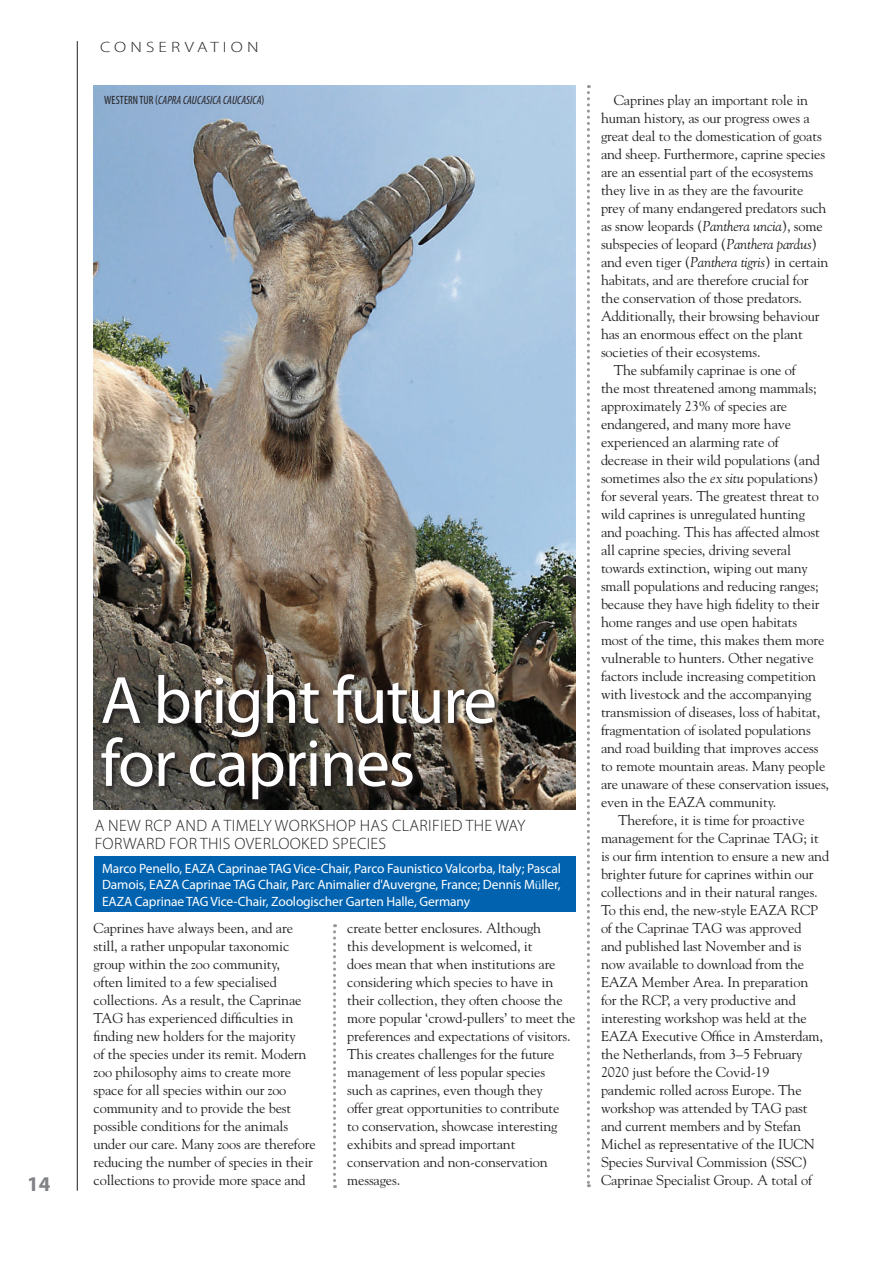
<style>
.page{position:relative;width:893px;height:1263px;background:#fff}
.page>*{position:absolute;margin:0;border:0;box-sizing:border-box;transform-origin:0 0}
.t1{font:67.5px/63px "Myriad Pro";letter-spacing:-.02em;color:#fff}
.t2{font:700 21px "Myriad Pro";color:#808285}
.t3{font:300 16.5px/18px "Myriad Pro";letter-spacing:.02em;color:#231f20}
.t4{font:300 15px "Myriad Pro";letter-spacing:.23em;color:#231f20;scale:1.2 1}
.t5{font:14.25px/18px "Goudy";letter-spacing:-.01em;color:#231f20}
.t6{font:13.5px/16.2px "Myriad Pro";letter-spacing:-.01em;color:#fff;text-align:justify}
.t7{font:italic condensed 12px "Myriad Pro";letter-spacing:.01em;color:#231f20;scale:.94 1}
.s1{font-style:normal}
.s2{font-family:"Goudy"}
.s3{font-style:italic}
</style>
<div class="page">
<hr style="left:77px;top:41px;width:1px;height:1150px;background:#231f20">
<img style="left:94px;top:85px;width:481px;height:724px">
<svg style="left:99px;top:673px;width:403px;height:133px;background:#494239"></svg>
<svg style="left:333px;top:924px;width:3px;height:264px"></svg>
<svg style="left:587px;top:85px;width:3px;height:1102px"></svg>
<div style="left:94px;top:857px;width:481px;height:55px;background:#0163b0"></div>
<h2 class="t2" style="left:27px;top:1170px;width:25px">14</h2>
<p class="t4" style="left:100px;top:38px;width:134px">CONSERVATION</p>
<p class="t7" style="left:104px;top:93px;width:172px"><span class="s1">WESTERN TUR (</span>CAPRA CAUCASICA CAUCASICA<span class="s1">)</span></p>
<h1 class="t1" style="left:100px;top:668px;width:398px">A bright future for caprines</h1>
<p class="t3" style="left:95px;top:817px;width:432px">A NEW RCP AND A TIMELY WORKSHOP HAS CLARIFIED THE WAY<br>FORWARD FOR THIS OVERLOOKED SPECIES</p>
<p class="t6" style="left:102px;top:860px;width:460px">Marco Penello, EAZA Caprinae TAG Vice-Chair, Parco Faunistico Valcorba, Italy; Pascal Damois, EAZA Caprinae TAG Chair, Parc Animalier d'Auvergne, France; Dennis M<span class="s2">ü</span>ller, EAZA Caprinae TAG Vice-Chair, Zoologischer Garten Halle, Germany</p>
<p class="t5" style="left:94px;top:919px;width:224px">Caprines have always been, and are still, a rather unpopular taxonomic group within the zoo community,<br>often limited to a few specialised collections. As a result, the Caprinae TAG has experienced difficulties in finding new holders for the majority<br>of the species under its remit. Modern zoo philosophy aims to create more space for all species within our zoo community and to provide the best possible conditions for the animals under our care. Many zoos are therefore reducing the number of species in their collections to provide more space and</p>
<p class="t5" style="left:347px;top:919px;width:230px">create better enclosures. Although<br>this development is welcomed, it<br>does mean that when institutions are considering which species to have in their collection, they often choose the more popular ‘crowd-pullers’ to meet the preferences and expectations of visitors.<br>This creates challenges for the future management of less popular species<br>such as caprines, even though they<br>offer great opportunities to contribute<br>to conservation, showcase interesting exhibits and spread important conservation and non-conservation messages.</p>
<p class="t5" style="left:614px;top:91px;width:196px">Caprines play an important role in</p>
<p class="t5" style="left:601px;top:109px;width:210px">human history, as our progress owes a</p>
<p class="t5" style="left:601px;top:127px;width:222px">great deal to the domestication of goats</p>
<p class="t5" style="left:601px;top:145px;width:226px">and sheep. Furthermore, caprine species</p>
<p class="t5" style="left:601px;top:163px;width:214px">are an essential part of the ecosystems</p>
<p class="t5" style="left:601px;top:181px;width:204px">they live in as they are the favourite</p>
<p class="t5" style="left:601px;top:199px;width:227px">prey of many endangered predators such</p>
<p class="t5" style="left:601px;top:217px;width:223px">as snow leopards (<span class="s3">Panthera uncia</span>), some</p>
<p class="t5" style="left:601px;top:235px;width:218px">subspecies of leopard (<span class="s3">Panthera pardus</span>)</p>
<p class="t5" style="left:601px;top:253px;width:229px">and even tiger (<span class="s3">Panthera tigris</span>) in certain</p>
<p class="t5" style="left:601px;top:271px;width:209px">habitats, and are therefore crucial for</p>
<p class="t5" style="left:601px;top:289px;width:203px">the conservation of those predators.</p>
<p class="t5" style="left:601px;top:307px;width:220px">Additionally, their browsing behaviour</p>
<p class="t5" style="left:601px;top:325px;width:203px">has an enormous effect on the plant</p>
<p class="t5" style="left:601px;top:343px;width:161px">societies of their ecosystems.</p>
<p class="t5" style="left:614px;top:361px;width:184px">The subfamily caprinae is one of</p>
<p class="t5" style="left:601px;top:379px;width:217px">the most threatened among mammals;</p>
<p class="t5" style="left:601px;top:397px;width:188px">approximately 23% of species are</p>
<p class="t5" style="left:601px;top:415px;width:192px">endangered, and many more have</p>
<p class="t5" style="left:601px;top:433px;width:179px">experienced an alarming rate of</p>
<p class="t5" style="left:601px;top:451px;width:220px">decrease in their wild populations (and</p>
<p class="t5" style="left:601px;top:469px;width:219px">sometimes also the <span class="s3">ex situ</span> populations)</p>
<p class="t5" style="left:601px;top:487px;width:219px">for several years. The greatest threat to</p>
<p class="t5" style="left:601px;top:505px;width:205px">wild caprines is unregulated hunting</p>
<p class="t5" style="left:601px;top:523px;width:220px">and poaching. This has affected almost</p>
<p class="t5" style="left:601px;top:541px;width:192px">all caprine species, driving several</p>
<p class="t5" style="left:601px;top:559px;width:208px">towards extinction, wiping out many</p>
<p class="t5" style="left:601px;top:577px;width:219px">small populations and reducing ranges;</p>
<p class="t5" style="left:601px;top:595px;width:220px">because they have high fidelity to their</p>
<p class="t5" style="left:601px;top:613px;width:198px">home ranges and use open habitats</p>
<p class="t5" style="left:601px;top:631px;width:225px">most of the time, this makes them more</p>
<p class="t5" style="left:601px;top:649px;width:214px">vulnerable to hunters. Other negative</p>
<p class="t5" style="left:601px;top:667px;width:217px">factors include increasing competition</p>
<p class="t5" style="left:601px;top:685px;width:212px">with livestock and the accompanying</p>
<p class="t5" style="left:601px;top:703px;width:221px">transmission of diseases, loss of habitat,</p>
<p class="t5" style="left:601px;top:721px;width:211px">fragmentation of isolated populations</p>
<p class="t5" style="left:601px;top:739px;width:219px">and road building that improves access</p>
<p class="t5" style="left:601px;top:757px;width:226px">to remote mountain areas. Many people</p>
<p class="t5" style="left:601px;top:775px;width:230px">are unaware of these conservation issues,</p>
<p class="t5" style="left:601px;top:793px;width:177px">even in the EAZA community.</p>
<p class="t5" style="left:618px;top:811px;width:188px">Therefore, it is time for proactive</p>
<p class="t5" style="left:601px;top:829px;width:219px">management for the Caprinae TAG; it</p>
<p class="t5" style="left:601px;top:847px;width:230px">is our firm intention to ensure a new and</p>
<p class="t5" style="left:601px;top:865px;width:214px">brighter future for caprines within our</p>
<p class="t5" style="left:601px;top:883px;width:218px">collections and in their natural ranges.</p>
<p class="t5" style="left:601px;top:901px;width:219px">To this end, the new-style EAZA RCP</p>
<p class="t5" style="left:601px;top:919px;width:202px">of the Caprinae TAG was approved</p>
<p class="t5" style="left:601px;top:937px;width:202px">and published last November and is</p>
<p class="t5" style="left:601px;top:955px;width:205px">now available to download from the</p>
<p class="t5" style="left:601px;top:973px;width:209px">EAZA Member Area. In preparation</p>
<p class="t5" style="left:601px;top:991px;width:196px">for the RCP, a very productive and</p>
<p class="t5" style="left:601px;top:1009px;width:207px">interesting workshop was held at the</p>
<p class="t5" style="left:601px;top:1027px;width:224px">EAZA Executive Office in Amsterdam,</p>
<p class="t5" style="left:601px;top:1045px;width:203px">the Netherlands, from 3–5 February</p>
<p class="t5" style="left:601px;top:1063px;width:170px">2020 just before the Covid-19</p>
<p class="t5" style="left:601px;top:1081px;width:202px">pandemic rolled across Europe. The</p>
<p class="t5" style="left:601px;top:1099px;width:208px">workshop was attended by TAG past</p>
<p class="t5" style="left:601px;top:1117px;width:202px">and current members and by Stefan</p>
<p class="t5" style="left:601px;top:1135px;width:215px">Michel as representative of the IUCN</p>
<p class="t5" style="left:601px;top:1153px;width:208px">Species Survival Commission (SSC)</p>
<p class="t5" style="left:601px;top:1171px;width:212px">Caprinae Specialist Group. A total of</p>
</div>
